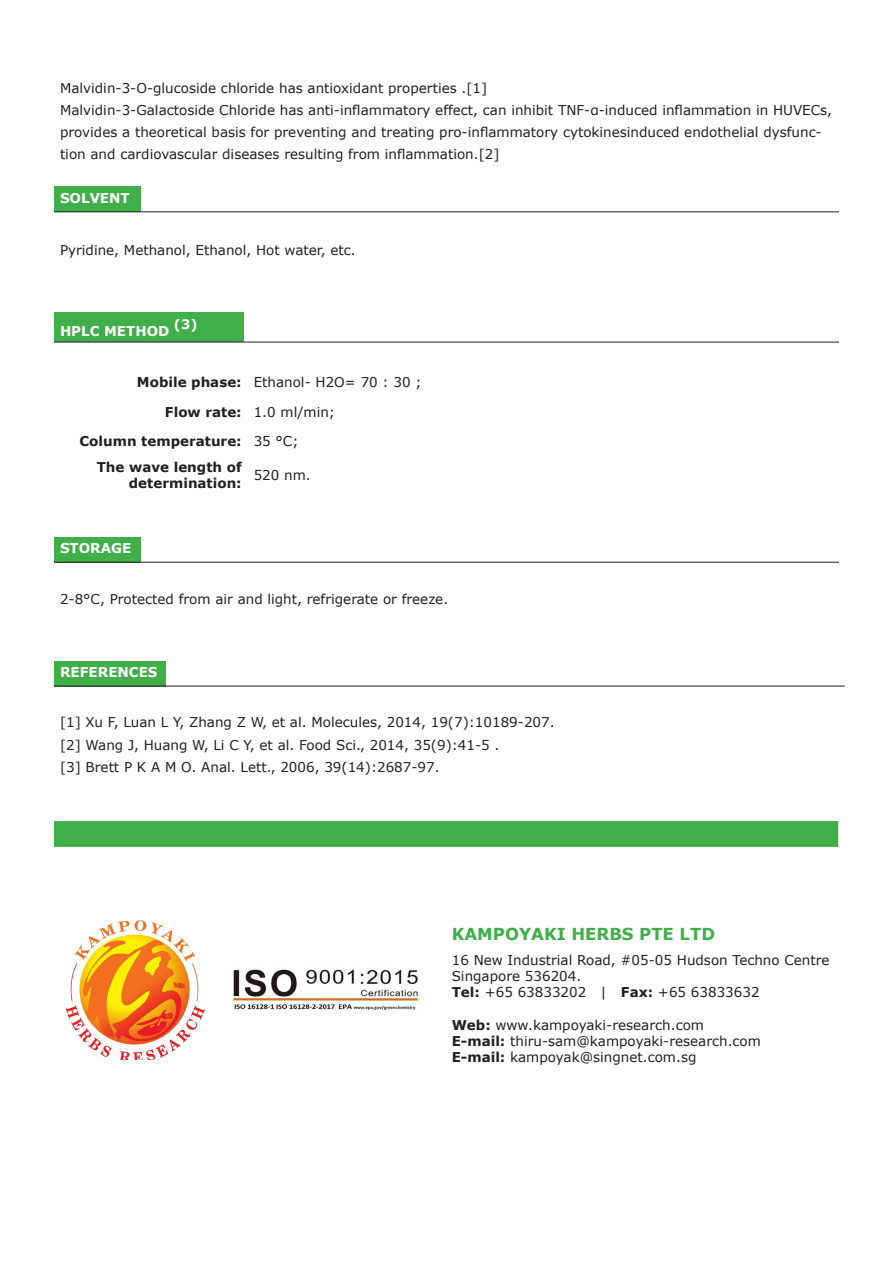
<style>
.page{position:relative;width:893px;height:1263px;background:#fff}
.page>*{position:absolute;margin:0;border:0;box-sizing:border-box;transform-origin:0 0}
.t1{font:700 16.5px "Verdana";color:#40ae49}
.t2{font:13.5px/22.2px "Verdana";color:#231f20}
.t3{font:700 13.5px/16.2px "Verdana";color:#231f20;text-align:right}
.t4{font:700 13.5px "Verdana";color:#fff}
.t5{font:700 13.05px "Verdana";color:#fff}
.s1{font-weight:700}
</style>
<div class="page">
<div style="left:54px;top:187px;width:86px;height:25px;background:#40ae49"></div>
<hr style="left:54px;top:212px;width:86px;height:1px;background:#231f20">
<hr style="left:140px;top:212px;width:699px;height:1px;background:#231f20">
<div style="left:54px;top:313px;width:189px;height:29px;background:#40ae49"></div>
<hr style="left:54px;top:342px;width:189px;height:1px;background:#231f20">
<hr style="left:248px;top:342px;width:591px;height:1px;background:#231f20">
<div style="left:54px;top:537px;width:86px;height:25px;background:#40ae49"></div>
<hr style="left:54px;top:562px;width:86px;height:1px;background:#231f20">
<hr style="left:140px;top:562px;width:699px;height:1px;background:#231f20">
<div style="left:54px;top:661px;width:112px;height:25px;background:#40ae49"></div>
<hr style="left:54px;top:686px;width:112px;height:1px;background:#231f20">
<hr style="left:166px;top:686px;width:679px;height:1px;background:#231f20">
<svg style="left:54px;top:821px;width:784px;height:26px"></svg>
<img style="left:65px;top:920px;width:140px;height:139px">
<img style="left:232px;top:969px;width:187px;height:41px">
<p class="t2" style="left:60px;top:77px;width:429px">Malvidin-3-O-glucoside chloride has antioxidant properties .[1]</p>
<p class="t2" style="left:60px;top:99px;width:774px">Malvidin-3-Galactoside Chloride has anti-inflammatory effect, can inhibit TNF-α-induced inflammation in HUVECs, provides a theoretical basis for preventing and treating pro-inflammatory cytokinesinduced endothelial dysfunc&shy;tion and cardiovascular diseases resulting from inflammation.[2]</p>
<p class="t4" style="left:60px;top:189px;width:71px">SOLVENT</p>
<p class="t2" style="left:60px;top:240px;width:297px">Pyridine, Methanol, Ethanol, Hot water, etc.</p>
<p class="t4" style="left:60px;top:322px;width:111px">HPLC METHOD</p>
<p class="t5" style="left:174px;top:315px;width:25px">(3)</p>
<p class="t3" style="left:137px;top:374px;width:106px">Mobile phase:</p>
<p class="t2" style="left:254px;top:371px;width:169px">Ethanol- H2O= 70 : 30 ;</p>
<p class="t3" style="left:165px;top:404px;width:78px">Flow rate:</p>
<p class="t2" style="left:254px;top:401px;width:83px">1.0 ml/min;</p>
<p class="t3" style="left:80px;top:433px;width:164px">Column temperature:</p>
<p class="t2" style="left:254px;top:430px;width:46px">35 °C;</p>
<p class="t3" style="left:97px;top:459px;width:146px">The wave length of determination:</p>
<p class="t2" style="left:254px;top:464px;width:59px">520 nm.</p>
<p class="t4" style="left:60px;top:540px;width:73px">STORAGE</p>
<p class="t2" style="left:60px;top:588px;width:390px">2-8°C, Protected from air and light, refrigerate or freeze.</p>
<p class="t4" style="left:60px;top:664px;width:99px">REFERENCES</p>
<p class="t2" style="left:60px;top:712px;width:496px">[1] Xu F, Luan L Y, Zhang Z W, et al. Molecules, 2014, 19(7):10189-207.</p>
<p class="t2" style="left:60px;top:734px;width:441px">[2] Wang J, Huang W, Li C Y, et al. Food Sci., 2014, 35(9):41-5 .</p>
<p class="t2" style="left:60px;top:756px;width:381px">[3] Brett P K A M O. Anal. Lett., 2006, 39(14):2687-97.</p>
<p class="t1" style="left:452px;top:923px;width:265px">KAMPOYAKI HERBS PTE LTD</p>
<p class="t2" style="left:452px;top:949px;width:379px">16 New Industrial Road, #05-05 Hudson Techno Centre</p>
<p class="t2" style="left:452px;top:965px;width:131px">Singapore 536204.</p>
<p class="t2" style="left:452px;top:981px;width:309px"><span class="s1">Tel:</span> +65 63833202 | <span class="s1">Fax:</span> +65 63833632</p>
<p class="t2" style="left:452px;top:1014px;width:254px"><span class="s1">Web:</span> www.kampoyaki-research.com</p>
<p class="t2" style="left:452px;top:1030px;width:311px"><span class="s1">E-mail:</span> thiru-sam@kampoyaki-research.com</p>
<p class="t2" style="left:452px;top:1046px;width:246px"><span class="s1">E-mail:</span> kampoyak@singnet.com.sg</p>
</div>
